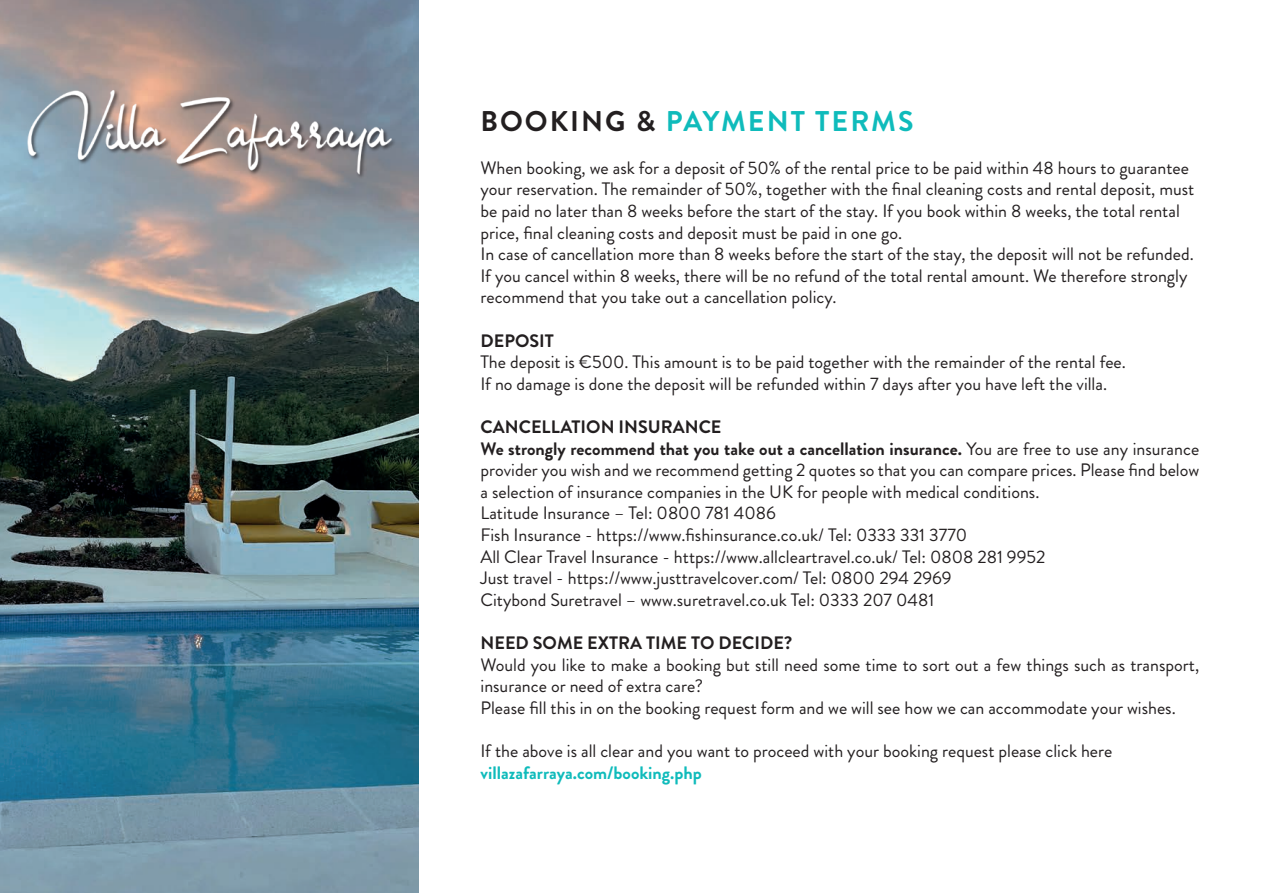
<style>
.page{position:relative;width:1263px;height:893px;background:#fff}
.page>*{position:absolute;margin:0;border:0;box-sizing:border-box;transform-origin:0 0}
.t1{font:700 28.5px "Brandon Grotesque";letter-spacing:.07em;color:#0fbbbb}
.t2{font:18px/21.6px "Brandon Grotesque";color:#231f20}
.t3{font:700 18px "Brandon Grotesque";color:#231f20}
.t4{font:700 18px "Brandon Grotesque";color:#0fbbbb}
.s1{color:#231f20}
.s2{font-weight:700}
</style>
<div class="page">
<img style="left:0;top:0;width:419px;height:893px">
<img style="left:0;top:49px;width:419px;height:134px">
<h1 class="t1" style="left:480px;top:101px;width:435px"><span class="s1">BOOKING &amp;</span> PAYMENT TERMS</h1>
<p class="t2" style="left:480px;top:157px;width:715px">When booking, we ask for a deposit of 50% of the rental price to be paid within 48 hours to guarantee your reservation. The remainder of 50%, together with the final cleaning costs and rental deposit, must be paid no later than 8 weeks before the start of the stay. If you book within 8 weeks, the total rental price, final cleaning costs and deposit must be paid in one go.<br>In case of cancellation more than 8 weeks before the start of the stay, the deposit will not be refunded.<br>If you cancel within 8 weeks, there will be no refund of the total rental amount. We therefore strongly recommend that you take out a cancellation policy.</p>
<p class="t3" style="left:480px;top:328px;width:75px">DEPOSIT</p>
<p class="t2" style="left:480px;top:351px;width:647px">The deposit is €500. This amount is to be paid together with the remainder of the rental fee.<br>If no damage is done the deposit will be refunded within 7 days after you have left the villa.</p>
<p class="t2" style="left:480px;top:416px;width:720px"><span class="s2">CANCELLATION INSURANCE<br>We strongly recommend that you take out a cancellation insurance.</span> You are free to use any insurance provider you wish and we recommend getting 2 quotes so that you can compare prices. Please find below a selection of insurance companies in the UK for people with medical conditions.<br>Latitude Insurance – Tel: 0800 781 4086<br>Fish Insurance - https://www.fishinsurance.co.uk/ Tel: 0333 331 3770<br>All Clear Travel Insurance - https://www.allcleartravel.co.uk/ Tel: 0808 281 9952<br>Just travel - https://www.justtravelcover.com/ Tel: 0800 294 2969<br>Citybond Suretravel – www.suretravel.co.uk Tel: 0333 207 0481</p>
<p class="t3" style="left:480px;top:630px;width:313px">NEED SOME EXTRA TIME TO DECIDE?</p>
<p class="t2" style="left:480px;top:654px;width:720px">Would you like to make a booking but still need some time to sort out a few things such as transport, insurance or need of extra care?<br>Please fill this in on the booking request form and we will see how we can accommodate your wishes.</p>
<p class="t2" style="left:480px;top:740px;width:633px">If the above is all clear and you want to proceed with your booking request please click here</p>
<p class="t4" style="left:480px;top:760px;width:223px">villazafarraya.com/booking.php</p>
</div>
